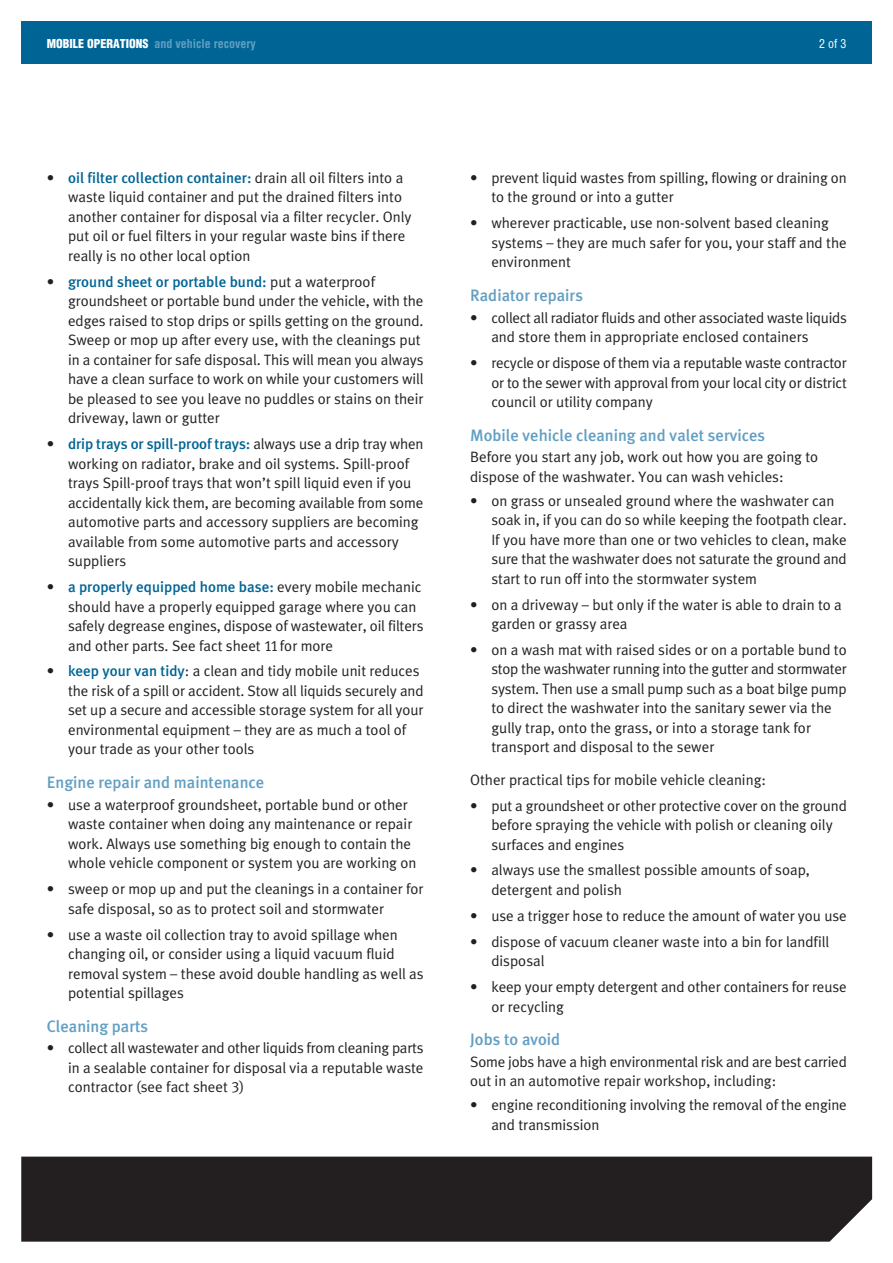
<style>
.page{position:relative;width:893px;height:1263px;background:#fff}
.page>*{position:absolute;margin:0;border:0;box-sizing:border-box;transform-origin:0 0}
.t1{font:16.5px "Meta Plus Medium Maori";color:#629fc3}
.t2{font:15px/19.5px "Meta Plus Normal Maori";color:#231f20}
.t3{font:15px "Meta Plus Medium Maori";color:#006595}
.t4{font:12px "Helvetica Condensed Bold Maori";color:#629fc3}
.t5{font:condensed 12px "Helvetica";color:#fff}
.s1{font-family:"Helvetica";font-weight:900;font-stretch:condensed;color:#fff}
.s2{font-family:"Meta Plus Normal Maori";color:#231f20}
.s3{font-family:"Meta Plus Medium Maori";color:#006595}
</style>
<div class="page">
<div style="left:21px;top:21px;width:851px;height:43px;background:#006595"></div>
<div style="left:21px;top:1157px;width:851px;height:85px;background:#231f20"></div>
<p class="t4" style="left:47px;top:38px;width:211px"><span class="s1">MOBILE OPERATIONS</span> and vehicle recovery</p>
<p class="t5" style="left:819px;top:39px;width:29px">2 of 3</p>
<p class="t3" style="left:47px;top:172px;width:358px"><span class="s2">•</span> oil filter collection container: <span class="s2">drain all oil filters into a</span></p>
<p class="t2" style="left:68px;top:189px;width:345px">waste liquid container and put the drained filters into another container for disposal via a filter recycler. Only put oil or fuel filters in your regular waste bins if there really is no other local option</p>
<p class="t3" style="left:47px;top:276px;width:330px"><span class="s2">•</span> ground sheet or portable bund: <span class="s2">put a waterproof</span></p>
<p class="t2" style="left:68px;top:292px;width:357px">groundsheet or portable bund under the vehicle, with the edges raised to stop drips or spills getting on the ground.<br>Sweep or mop up after every use, with the cleanings put in a container for safe disposal. This will mean you always have a clean surface to work on while your customers will be pleased to see you leave no puddles or stains on their driveway, lawn or gutter</p>
<p class="t3" style="left:47px;top:438px;width:378px"><span class="s2">•</span> drip trays or spill-proof trays: <span class="s2">always use a drip tray when</span></p>
<p class="t2" style="left:68px;top:455px;width:357px">working on radiator, brake and oil systems. Spill-proof trays Spill-proof trays that won’t spill liquid even if you accidentally kick them, are becoming available from some automotive parts and accessory suppliers are becoming available from some automotive parts and accessory suppliers</p>
<p class="t3" style="left:47px;top:581px;width:376px"><span class="s2">•</span> a properly equipped home base: <span class="s2">every mobile mechanic</span></p>
<p class="t2" style="left:68px;top:598px;width:357px">should have a properly equipped garage where you can safely degrease engines, dispose of wastewater, oil filters and other parts. See fact sheet 11 for more</p>
<p class="t2" style="left:68px;top:663px;width:357px;text-indent:-21px">• <span class="s3">keep your van tidy</span>: a clean and tidy mobile unit reduces the risk of a spill or accident. Stow all liquids securely and set up a secure and accessible storage system for all your environmental equipment – they are as much a tool of your trade as your other tools</p>
<p class="t1" style="left:47px;top:776px;width:219px">Engine repair and maintenance</p>
<p class="t2" style="left:68px;top:796px;width:350px;text-indent:-21px">• use a waterproof groundsheet, portable bund or other waste container when doing any maintenance or repair work. Always use something big enough to contain the whole vehicle component or system you are working on</p>
<p class="t2" style="left:68px;top:880px;width:357px;text-indent:-21px">• sweep or mop up and put the cleanings in a container for safe disposal, so as to protect soil and stormwater</p>
<p class="t2" style="left:68px;top:926px;width:357px;text-indent:-21px">• use a waste oil collection tray to avoid spillage when changing oil, or consider using a liquid vacuum fluid removal system – these avoid double handling as well as potential spillages</p>
<p class="t1" style="left:47px;top:1019px;width:103px">Cleaning parts</p>
<p class="t2" style="left:68px;top:1040px;width:357px;text-align:justify;text-indent:-21px">• collect all wastewater and other liquids from cleaning parts in a sealable container for disposal via a reputable waste contractor (see fact sheet 3)</p>
<p class="t2" style="left:491px;top:169px;width:357px;text-indent:-21px">• prevent liquid wastes from spilling, flowing or draining on to the ground or into a gutter</p>
<p class="t2" style="left:491px;top:214px;width:357px;text-indent:-21px">• wherever practicable, use non-solvent based cleaning systems – they are much safer for you, your staff and the environment</p>
<p class="t1" style="left:470px;top:289px;width:114px">Radiator repairs</p>
<p class="t2" style="left:491px;top:309px;width:357px;text-indent:-21px">• collect all radiator fluids and other associated waste liquids and store them in appropriate enclosed containers</p>
<p class="t2" style="left:491px;top:354px;width:357px;text-align:justify;text-indent:-21px">• recycle or dispose of them via a reputable waste contractor or to the sewer with approval from your local city or district council or utility company</p>
<p class="t1" style="left:470px;top:428px;width:296px">Mobile vehicle cleaning and valet services</p>
<p class="t2" style="left:470px;top:449px;width:350px">Before you start any job, work out how you are going to dispose of the washwater. You can wash vehicles:</p>
<p class="t2" style="left:491px;top:492px;width:357px;text-indent:-21px">• on grass or unsealed ground where the washwater can soak in, if you can do so while keeping the footpath clear.<br>If you have more than one or two vehicles to clean, make sure that the washwater does not saturate the ground and start to run off into the stormwater system</p>
<p class="t2" style="left:491px;top:596px;width:352px;text-indent:-21px">• on a driveway – but only if the water is able to drain to a garden or grassy area</p>
<p class="t2" style="left:491px;top:641px;width:357px;text-indent:-21px">• on a wash mat with raised sides or on a portable bund to stop the washwater running into the gutter and stormwater system. Then use a small pump such as a boat bilge pump to direct the washwater into the sanitary sewer via the gully trap, onto the grass, or into a storage tank for transport and disposal to the sewer</p>
<p class="t2" style="left:470px;top:771px;width:297px">Other practical tips for mobile vehicle cleaning:</p>
<p class="t2" style="left:491px;top:797px;width:357px;text-indent:-21px">• put a groundsheet or other protective cover on the ground before spraying the vehicle with polish or cleaning oily surfaces and engines</p>
<p class="t2" style="left:491px;top:862px;width:320px;text-indent:-21px">• always use the smallest possible amounts of soap, detergent and polish</p>
<p class="t2" style="left:470px;top:907px;width:378px">• use a trigger hose to reduce the amount of water you use</p>
<p class="t2" style="left:491px;top:933px;width:339px;text-indent:-21px">• dispose of vacuum cleaner waste into a bin for landfill disposal</p>
<p class="t2" style="left:491px;top:978px;width:357px;text-indent:-21px">• keep your empty detergent and other containers for reuse or recycling</p>
<p class="t1" style="left:470px;top:1033px;width:92px">Jobs to avoid</p>
<p class="t2" style="left:470px;top:1053px;width:378px">Some jobs have a high environmental risk and are best carried out in an automotive repair workshop, including:</p>
<p class="t2" style="left:491px;top:1096px;width:357px;text-indent:-21px">• engine reconditioning involving the removal of the engine and transmission</p>
</div>
